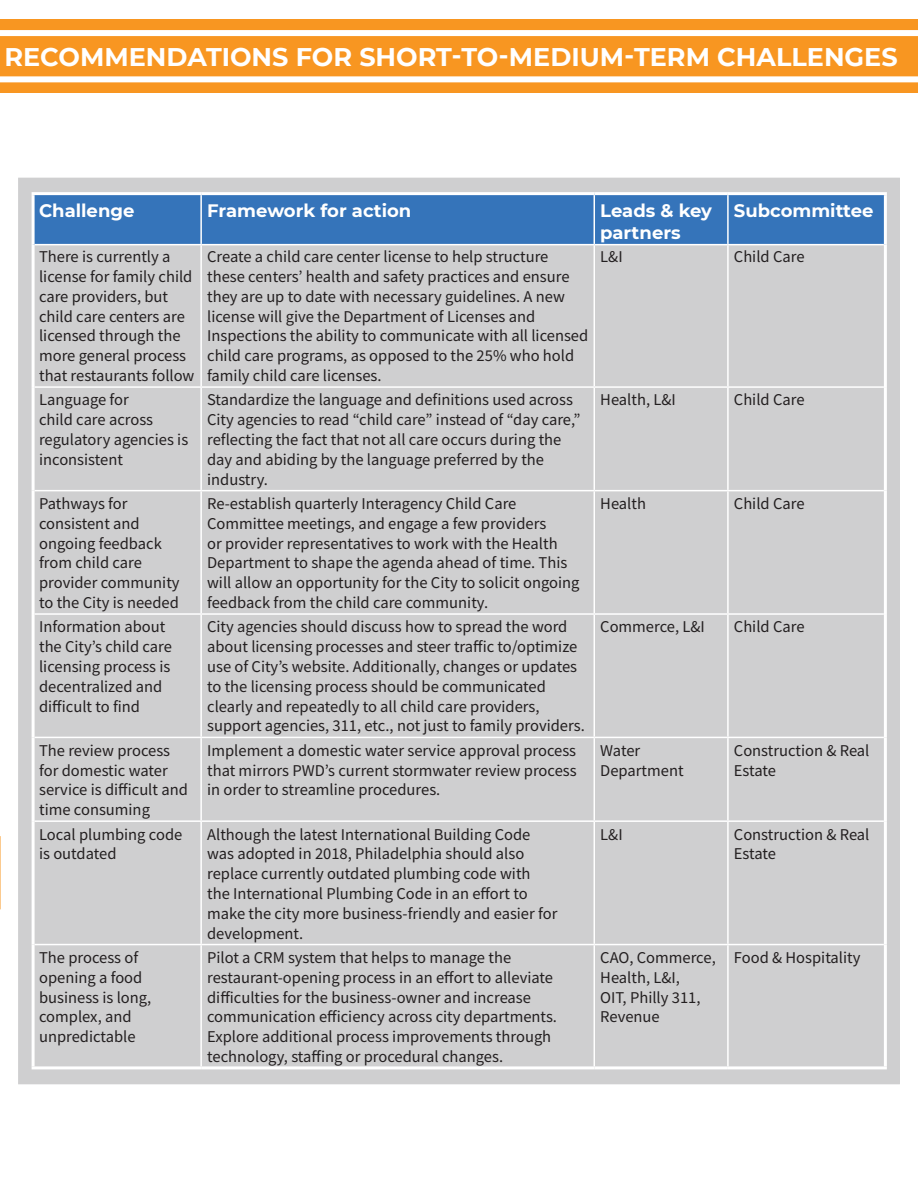
<style>
.page{position:relative;width:918px;height:1188px;background:#fff}
.page>*{position:absolute;margin:0;border:0;box-sizing:border-box;transform-origin:0 0}
.t1{font:700 25.5px "Montserrat";color:#fff}
.t2{font:700 18px/21.6px "Montserrat";color:#fff}
.t3{font:16.5px/19.8px "Source Sans Pro";color:#231f20}
</style>
<div class="page">
<div style="left:19px;top:178px;width:880px;height:906px;background:#cfcfd0"></div>
<div style="left:35px;top:195px;width:849px;height:49px;background:#3574ba"></div>
<hr style="left:35px;top:244px;width:166px;height:1px;background:#fff">
<hr style="left:201px;top:244px;width:393px;height:1px;background:#fff">
<hr style="left:594px;top:244px;width:134px;height:1px;background:#fff">
<hr style="left:728px;top:244px;width:156px;height:1px;background:#fff">
<hr style="left:200px;top:195px;width:2px;height:49px;background:#fff">
<hr style="left:200px;top:245px;width:2px;height:141px;background:#fff">
<hr style="left:200px;top:388px;width:2px;height:102px;background:#fff">
<hr style="left:200px;top:491px;width:2px;height:122px;background:#fff">
<hr style="left:200px;top:615px;width:2px;height:122px;background:#fff">
<hr style="left:200px;top:738px;width:2px;height:82px;background:#fff">
<hr style="left:200px;top:822px;width:2px;height:122px;background:#fff">
<hr style="left:200px;top:945px;width:2px;height:121px;background:#fff">
<hr style="left:594px;top:195px;width:1px;height:49px;background:#fff">
<hr style="left:594px;top:245px;width:1px;height:141px;background:#fff">
<hr style="left:594px;top:388px;width:1px;height:102px;background:#fff">
<hr style="left:594px;top:491px;width:1px;height:122px;background:#fff">
<hr style="left:594px;top:615px;width:1px;height:122px;background:#fff">
<hr style="left:594px;top:738px;width:1px;height:82px;background:#fff">
<hr style="left:594px;top:822px;width:1px;height:122px;background:#fff">
<hr style="left:594px;top:945px;width:1px;height:121px;background:#fff">
<hr style="left:727px;top:195px;width:2px;height:49px;background:#fff">
<hr style="left:727px;top:245px;width:2px;height:141px;background:#fff">
<hr style="left:727px;top:388px;width:2px;height:102px;background:#fff">
<hr style="left:727px;top:491px;width:2px;height:122px;background:#fff">
<hr style="left:727px;top:615px;width:2px;height:122px;background:#fff">
<hr style="left:727px;top:738px;width:2px;height:82px;background:#fff">
<hr style="left:727px;top:822px;width:2px;height:122px;background:#fff">
<hr style="left:727px;top:945px;width:2px;height:121px;background:#fff">
<hr style="left:35px;top:386px;width:166px;height:2px;background:#fff">
<hr style="left:201px;top:386px;width:393px;height:2px;background:#fff">
<hr style="left:594px;top:386px;width:134px;height:2px;background:#fff">
<hr style="left:728px;top:386px;width:156px;height:2px;background:#fff">
<hr style="left:35px;top:490px;width:166px;height:1px;background:#fff">
<hr style="left:201px;top:490px;width:393px;height:1px;background:#fff">
<hr style="left:594px;top:490px;width:134px;height:1px;background:#fff">
<hr style="left:728px;top:490px;width:156px;height:1px;background:#fff">
<hr style="left:35px;top:613px;width:166px;height:2px;background:#fff">
<hr style="left:201px;top:613px;width:393px;height:2px;background:#fff">
<hr style="left:594px;top:613px;width:134px;height:2px;background:#fff">
<hr style="left:728px;top:613px;width:156px;height:2px;background:#fff">
<hr style="left:35px;top:737px;width:166px;height:1px;background:#fff">
<hr style="left:201px;top:737px;width:393px;height:1px;background:#fff">
<hr style="left:594px;top:737px;width:134px;height:1px;background:#fff">
<hr style="left:728px;top:737px;width:156px;height:1px;background:#fff">
<hr style="left:35px;top:820px;width:166px;height:2px;background:#fff">
<hr style="left:201px;top:820px;width:393px;height:2px;background:#fff">
<hr style="left:594px;top:820px;width:134px;height:2px;background:#fff">
<hr style="left:728px;top:820px;width:156px;height:2px;background:#fff">
<hr style="left:35px;top:944px;width:166px;height:1px;background:#fff">
<hr style="left:201px;top:944px;width:393px;height:1px;background:#fff">
<hr style="left:594px;top:944px;width:134px;height:1px;background:#fff">
<hr style="left:728px;top:944px;width:156px;height:1px;background:#fff">
<hr style="left:32px;top:192px;width:169px;height:3px;background:#fff">
<hr style="left:32px;top:195px;width:3px;height:50px;background:#fff">
<hr style="left:201px;top:192px;width:393px;height:3px;background:#fff">
<hr style="left:594px;top:192px;width:134px;height:3px;background:#fff">
<hr style="left:728px;top:192px;width:159px;height:3px;background:#fff">
<hr style="left:884px;top:195px;width:3px;height:50px;background:#fff">
<hr style="left:32px;top:245px;width:3px;height:142px;background:#fff">
<hr style="left:884px;top:245px;width:3px;height:142px;background:#fff">
<hr style="left:32px;top:387px;width:3px;height:104px;background:#fff">
<hr style="left:884px;top:387px;width:3px;height:104px;background:#fff">
<hr style="left:32px;top:491px;width:3px;height:123px;background:#fff">
<hr style="left:884px;top:491px;width:3px;height:123px;background:#fff">
<hr style="left:32px;top:614px;width:3px;height:123px;background:#fff">
<hr style="left:884px;top:614px;width:3px;height:123px;background:#fff">
<hr style="left:32px;top:737px;width:3px;height:84px;background:#fff">
<hr style="left:884px;top:737px;width:3px;height:84px;background:#fff">
<hr style="left:32px;top:821px;width:3px;height:124px;background:#fff">
<hr style="left:884px;top:821px;width:3px;height:124px;background:#fff">
<hr style="left:32px;top:945px;width:3px;height:121px;background:#fff">
<hr style="left:884px;top:945px;width:3px;height:121px;background:#fff">
<hr style="left:32px;top:1066px;width:169px;height:3px;background:#fff">
<hr style="left:201px;top:1066px;width:393px;height:3px;background:#fff">
<hr style="left:594px;top:1066px;width:134px;height:3px;background:#fff">
<hr style="left:728px;top:1066px;width:159px;height:3px;background:#fff">
<div style="left:0;top:19px;width:918px;height:74px;background:#f89621"></div>
<div style="left:0;top:76px;width:918px;height:6px;background:#fff"></div>
<div style="left:0;top:30px;width:918px;height:6px;background:#fff"></div>
<h1 class="t1" style="left:5px;top:38px;width:895px">RECOMMENDATIONS FOR SHORT-TO-MEDIUM-TERM CHALLENGES</h1>
<p class="t2" style="left:39px;top:201px;width:97px">Challenge</p>
<p class="t2" style="left:207px;top:201px;width:206px">Framework for action</p>
<p class="t2" style="left:600px;top:201px;width:113px">Leads &amp; key partners</p>
<p class="t2" style="left:734px;top:201px;width:141px">Subcommittee</p>
<p class="t3" style="left:39px;top:248px;width:157px">There is currently a license for family child care providers, but child care centers are licensed through the more general process that restaurants follow</p>
<p class="t3" style="left:207px;top:248px;width:383px">Create a child care center license to help structure these centers’ health and safety practices and ensure they are up to date with necessary guidelines. A new license will give the Department of Licenses and Inspections the ability to communicate with all licensed child care programs, as opposed to the 25% who hold family child care licenses.</p>
<p class="t3" style="left:600px;top:248px;width:24px">L&amp;I</p>
<p class="t3" style="left:734px;top:248px;width:72px">Child Care</p>
<p class="t3" style="left:39px;top:391px;width:151px">Language for<br>child care across regulatory agencies is inconsistent</p>
<p class="t3" style="left:207px;top:391px;width:375px">Standardize the language and definitions used across City agencies to read “child care” instead of “day care,” reflecting the fact that not all care occurs during the day and abiding by the language preferred by the industry.</p>
<p class="t3" style="left:600px;top:391px;width:77px">Health, L&amp;I</p>
<p class="t3" style="left:734px;top:391px;width:72px">Child Care</p>
<p class="t3" style="left:39px;top:495px;width:142px">Pathways for consistent and ongoing feedback from child care provider community to the City is needed</p>
<p class="t3" style="left:207px;top:495px;width:374px">Re-establish quarterly Interagency Child Care Committee meetings, and engage a few providers<br>or provider representatives to work with the Health Department to shape the agenda ahead of time. This will allow an opportunity for the City to solicit ongoing feedback from the child care community.</p>
<p class="t3" style="left:600px;top:495px;width:47px">Health</p>
<p class="t3" style="left:734px;top:495px;width:72px">Child Care</p>
<p class="t3" style="left:39px;top:618px;width:134px">Information about the City’s child care licensing process is decentralized and difficult to find</p>
<p class="t3" style="left:207px;top:618px;width:379px">City agencies should discuss how to spread the word about licensing processes and steer traffic to/optimize use of City’s website. Additionally, changes or updates to the licensing process should be communicated clearly and repeatedly to all child care providers, support agencies, 311, etc., not just to family providers.</p>
<p class="t3" style="left:600px;top:618px;width:106px">Commerce, L&amp;I</p>
<p class="t3" style="left:734px;top:618px;width:72px">Child Care</p>
<p class="t3" style="left:39px;top:742px;width:150px">The review process for domestic water service is difficult and time consuming</p>
<p class="t3" style="left:207px;top:742px;width:371px;text-align:justify">Implement a domestic water service approval process that mirrors PWD’s current stormwater review process in order to streamline procedures.</p>
<p class="t3" style="left:600px;top:742px;width:85px">Water<br>Department</p>
<p class="t3" style="left:734px;top:742px;width:137px">Construction &amp; Real<br>Estate</p>
<p class="t3" style="left:39px;top:825px;width:145px">Local plumbing code is outdated</p>
<p class="t3" style="left:207px;top:825px;width:352px">Although the latest International Building Code was adopted in 2018, Philadelphia should also replace currently outdated plumbing code with<br>the International Plumbing Code in an effort to make the city more business-friendly and easier for development.</p>
<p class="t3" style="left:600px;top:825px;width:24px">L&amp;I</p>
<p class="t3" style="left:734px;top:825px;width:137px">Construction &amp; Real<br>Estate</p>
<p class="t3" style="left:39px;top:949px;width:114px">The process of opening a food business is long, complex, and unpredictable</p>
<p class="t3" style="left:207px;top:949px;width:351px">Pilot a CRM system that helps to manage the restaurant-opening process in an effort to alleviate difficulties for the business-owner and increase communication efficiency across city departments.<br>Explore additional process improvements through technology, staffing or procedural changes.</p>
<p class="t3" style="left:600px;top:949px;width:117px">CAO, Commerce,<br>Health, L&amp;I,<br>OIT, Philly 311,<br>Revenue</p>
<p class="t3" style="left:734px;top:949px;width:128px">Food &amp; Hospitality</p>
</div>
